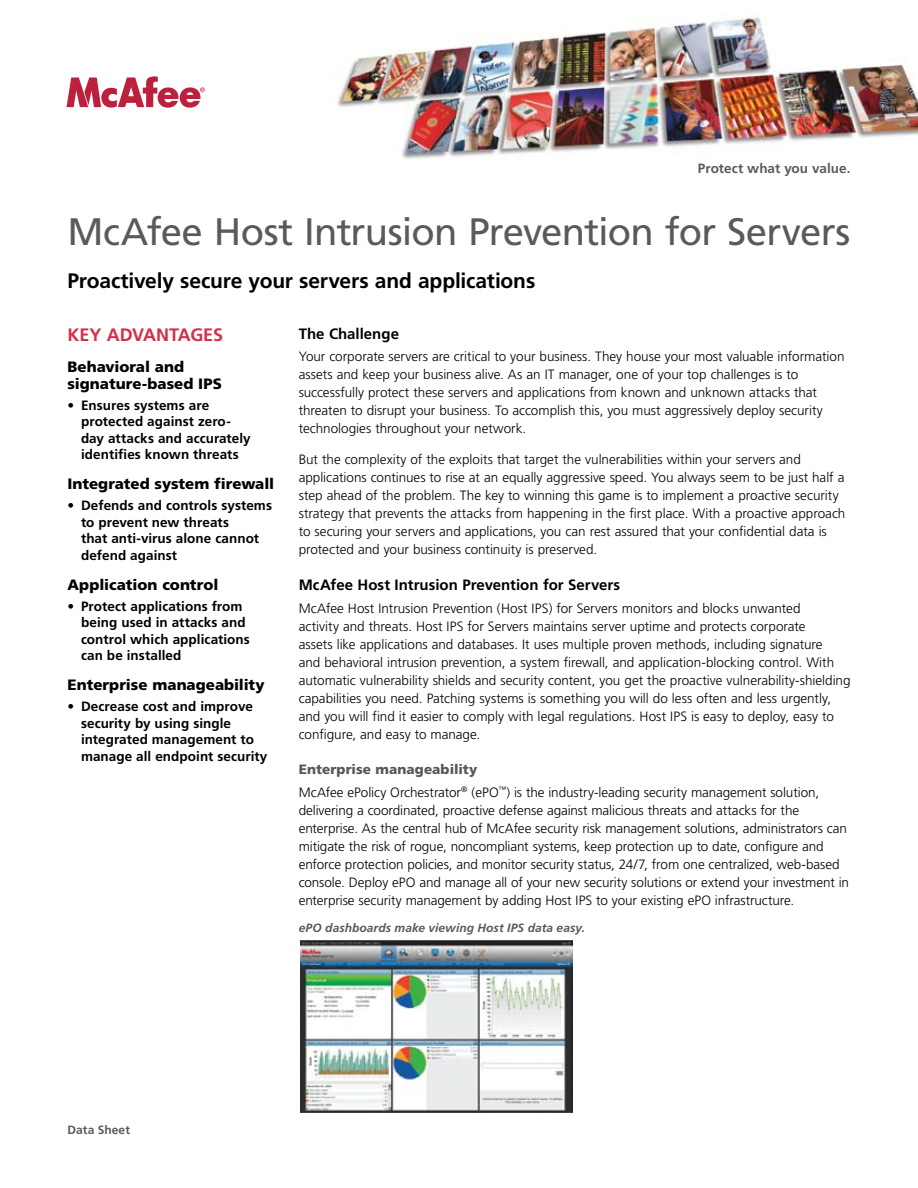
<style>
.page{position:relative;width:918px;height:1188px;background:#fff}
.page>*{position:absolute;margin:0;border:0;box-sizing:border-box;transform-origin:0 0}
.t1{font:38.25px "Frutiger";letter-spacing:-.02em;color:#5a5a5d}
.t2{font:700 21px "Frutiger";letter-spacing:-.01em;color:#000}
.t3{font:700 18px "Frutiger";letter-spacing:-.005em;color:#d52f49}
.t4{font:900 15px/17.2px "Frutiger LT Std";color:#000}
.t5{font:700 15px "Frutiger";color:#000}
.t6{font:300 13.5px/18px "Frutiger";letter-spacing:-.005em;color:#000}
.t7{font:700 13.5px/16.5px "Frutiger";letter-spacing:.005em;color:#000}
.t8{font:900 13.5px "Frutiger LT Std";letter-spacing:.005em;color:#55575a}
.t9{font:700 13.5px "Frutiger";letter-spacing:.005em;color:#5a5a5d}
.t10{font:italic 700 12px "Frutiger LT Std";letter-spacing:.005em;color:#5a5a5d}
.t11{font:700 12px "Frutiger";color:#5a5a5d}
</style>
<div class="page">
<img style="left:337px;top:15px;width:581px;height:144px">
<svg style="left:67px;top:76px;width:138px;height:32px"></svg>
<img style="left:301px;top:940px;width:272px;height:173px">
<p class="t9" style="left:698px;top:161px;width:154px">Protect what you value.</p>
<h1 class="t1" style="left:68px;top:209px;width:784px">McAfee Host Intrusion Prevention for Servers</h1>
<h2 class="t2" style="left:68px;top:269px;width:469px">Proactively secure your servers and applications</h2>
<p class="t5" style="left:299px;top:325px;width:102px">The Challenge</p>
<p class="t6" style="left:299px;top:348px;width:547px">Your corporate servers are critical to your business. They house your most valuable information assets and keep your business alive. As an IT manager, one of your top challenges is to successfully protect these servers and applications from known and unknown attacks that threaten to disrupt your business. To accomplish this, you must aggressively deploy security technologies throughout your network.</p>
<p class="t6" style="left:299px;top:451px;width:548px">But the complexity of the exploits that target the vulnerabilities within your servers and applications continues to rise at an equally aggressive speed. You always seem to be just half a step ahead of the problem. The key to winning this game is to implement a proactive security strategy that prevents the attacks from happening in the first place. With a proactive approach to securing your servers and applications, you can rest assured that your confidential data is protected and your business continuity is preserved.</p>
<p class="t5" style="left:299px;top:576px;width:323px">McAfee Host Intrusion Prevention for Servers</p>
<p class="t6" style="left:299px;top:599px;width:553px">McAfee Host Intrusion Prevention (Host IPS) for Servers monitors and blocks unwanted<br>activity and threats. Host IPS for Servers maintains server uptime and protects corporate<br>assets like applications and databases. It uses multiple proven methods, including signature<br>and behavioral intrusion prevention, a system firewall, and application-blocking control. With automatic vulnerability shields and security content, you get the proactive vulnerability-shielding capabilities you need. Patching systems is something you will do less often and less urgently, and you will find it easier to comply with legal regulations. Host IPS is easy to deploy, easy to configure, and easy to manage.</p>
<p class="t8" style="left:299px;top:762px;width:180px">Enterprise manageability</p>
<p class="t6" style="left:299px;top:783px;width:552px">McAfee ePolicy Orchestrator<sup>®</sup> (ePO<sup>™</sup>) is the industry-leading security management solution, delivering a coordinated, proactive defense against malicious threats and attacks for the enterprise. As the central hub of McAfee security risk management solutions, administrators can mitigate the risk of rogue, noncompliant systems, keep protection up to date, configure and enforce protection policies, and monitor security status, 24/7, from one centralized, web-based console. Deploy ePO and manage all of your new security solutions or extend your investment in enterprise security management by adding Host IPS to your existing ePO infrastructure.</p>
<p class="t10" style="left:299px;top:921px;width:288px">ePO dashboards make viewing Host IPS data easy.</p>
<h3 class="t3" style="left:68px;top:324px;width:155px">Key Advantages</h3>
<p class="t4" style="left:68px;top:358px;width:156px">Behavioral and signature-based IPS</p>
<p class="t7" style="left:81px;top:397px;width:171px;text-indent:-14px">• Ensures systems are protected against zero&shy;day attacks and accurately identifies known threats</p>
<p class="t4" style="left:68px;top:475px;width:208px">Integrated system firewall</p>
<p class="t7" style="left:81px;top:497px;width:193px;text-indent:-14px">• Defends and controls systems to prevent new threats<br>that anti-virus alone cannot defend against</p>
<p class="t4" style="left:68px;top:576px;width:152px">Application control</p>
<p class="t7" style="left:81px;top:598px;width:170px;text-indent:-14px">• Protect applications from being used in attacks and control which applications can be installed</p>
<p class="t4" style="left:68px;top:677px;width:199px">Enterprise manageability</p>
<p class="t7" style="left:81px;top:698px;width:188px;text-indent:-14px">• Decrease cost and improve security by using single integrated management to manage all endpoint security</p>
<p class="t11" style="left:68px;top:1123px;width:64px">Data Sheet</p>
</div>
